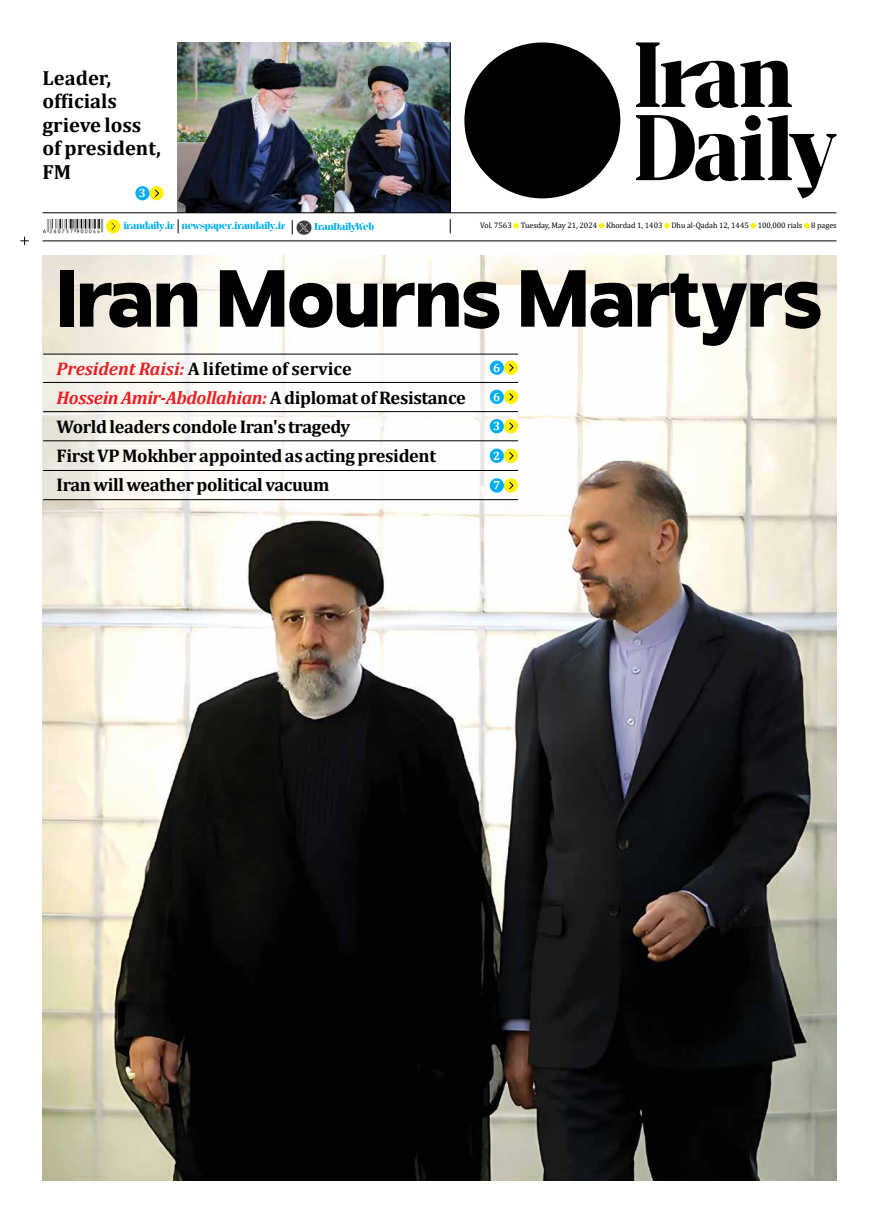
<style>
.page{position:relative;width:879px;height:1219px;background:#fff}
.page>*{position:absolute;margin:0;border:0;box-sizing:border-box;transform-origin:0 0}
.t1{font:800 80.7px "Invisible";color:#000}
.t2{font:700 20.5px/23.5px "Cambria";color:#000}
.t3{font:700 18.3px/29.1px "Cambria";letter-spacing:-.02em;color:#000}
.t4{font:700 12px "Cambria";color:#fff}
.t5{font:700 10px "Jaymont PERSONAL";color:#00aeef}
.t6{font:8px "Cambria";letter-spacing:-.005em;color:#000}
.s1{font-style:italic;color:#ed1d24}
</style>
<div class="page">
<img style="left:178px;top:43px;width:272px;height:170px">
<svg style="left:513px;top:223px;width:6px;height:5px"></svg>
<svg style="left:599px;top:223px;width:5px;height:5px"></svg>
<svg style="left:664px;top:223px;width:5px;height:5px"></svg>
<svg style="left:750px;top:223px;width:6px;height:5px"></svg>
<svg style="left:804px;top:223px;width:5px;height:5px"></svg>
<hr style="left:43px;top:241px;width:793px;height:1px;background:#000">
<svg style="left:178px;top:219px;width:1px;height:14px"></svg>
<div style="left:106px;top:219px;width:14px;height:14px;background:#fff200;border-radius:50%"></div>
<svg style="left:111px;top:223px;width:4px;height:7px"></svg>
<svg style="left:450px;top:219px;width:1px;height:14px"></svg>
<hr style="left:43px;top:213px;width:793px;height:1px;background:#000">
<hr style="left:450px;top:42px;width:1px;height:171px;background:#000">
<div style="left:464px;top:42px;width:156px;height:156px;background:#000;border-radius:50%"></div>
<svg style="left:636px;top:42px;width:200px;height:156px"></svg>
<svg style="left:292px;top:220px;width:1px;height:14px"></svg>
<img style="left:296px;top:220px;width:16px;height:15px">
<img style="left:43px;top:219px;width:61px;height:14px">
<div style="left:150px;top:186px;width:14px;height:14px;background:#fff200;border-radius:50%"></div>
<svg style="left:155px;top:189px;width:4px;height:8px"></svg>
<div style="left:135px;top:186px;width:15px;height:14px;background:#00aeef;border-radius:50%"></div>
<img style="left:43px;top:255px;width:793px;height:925px">
<svg style="left:43px;top:355px;width:474px;height:144px"></svg>
<hr style="left:43px;top:382px;width:475px;height:1px;background:#000">
<hr style="left:43px;top:354px;width:475px;height:1px;background:#000">
<hr style="left:43px;top:411px;width:475px;height:1px;background:#000">
<hr style="left:43px;top:441px;width:475px;height:1px;background:#000">
<hr style="left:43px;top:470px;width:475px;height:1px;background:#000">
<hr style="left:43px;top:499px;width:475px;height:1px;background:#000">
<div style="left:504px;top:360px;width:14px;height:15px;background:#fff200;border-radius:50%"></div>
<svg style="left:509px;top:364px;width:4px;height:8px"></svg>
<div style="left:490px;top:360px;width:14px;height:15px;background:#00aeef;border-radius:50%"></div>
<div style="left:504px;top:390px;width:14px;height:14px;background:#fff200;border-radius:50%"></div>
<svg style="left:509px;top:393px;width:4px;height:8px"></svg>
<div style="left:490px;top:390px;width:14px;height:14px;background:#00aeef;border-radius:50%"></div>
<div style="left:504px;top:419px;width:14px;height:14px;background:#fff200;border-radius:50%"></div>
<svg style="left:509px;top:422px;width:4px;height:8px"></svg>
<div style="left:490px;top:419px;width:14px;height:14px;background:#00aeef;border-radius:50%"></div>
<div style="left:504px;top:449px;width:14px;height:14px;background:#fff200;border-radius:50%"></div>
<svg style="left:509px;top:452px;width:4px;height:8px"></svg>
<div style="left:490px;top:449px;width:14px;height:14px;background:#00aeef;border-radius:50%"></div>
<div style="left:504px;top:478px;width:14px;height:15px;background:#fff200;border-radius:50%"></div>
<svg style="left:509px;top:481px;width:4px;height:9px"></svg>
<div style="left:490px;top:478px;width:14px;height:15px;background:#00aeef;border-radius:50%"></div>
<svg style="left:20px;top:237px;width:9px;height:8px"></svg>
<p class="t2" style="left:43px;top:65px;width:120px">Leader, officials grieve loss of president,<br>FM</p>
<p class="t4" style="left:139px;top:185px;width:9px">3</p>
<p class="t5" style="left:124px;top:219px;width:163px">irandaily.ir newspaper.irandaily.ir</p>
<p class="t5" style="left:315px;top:220px;width:61px">IranDailyWeb</p>
<p class="t6" style="left:480px;top:221px;width:358px">Vol. 7563 Tuesday, May 21, 2024 Khordad 1, 1403 Dhu al-Qadah 12, 1445 100,000 rials 8 pages</p>
<h1 class="t1" style="left:57px;top:250px;width:767px">Iran Mourns Martyrs</h1>
<p class="t4" style="left:493px;top:359px;width:9px">6</p>
<p class="t4" style="left:493px;top:388px;width:9px">6</p>
<p class="t4" style="left:493px;top:417px;width:9px">3</p>
<p class="t4" style="left:493px;top:447px;width:9px">2</p>
<p class="t4" style="left:493px;top:477px;width:9px">7</p>
<p class="t3" style="left:57px;top:354px;width:411px"><span class="s1">President Raisi:</span> A lifetime of service<br><span class="s1">Hossein Amir-Abdollahian:</span> A diplomat of Resistance World leaders condole Iran's tragedy<br>First VP Mokhber appointed as acting president Iran will weather political vacuum</p>
</div>
